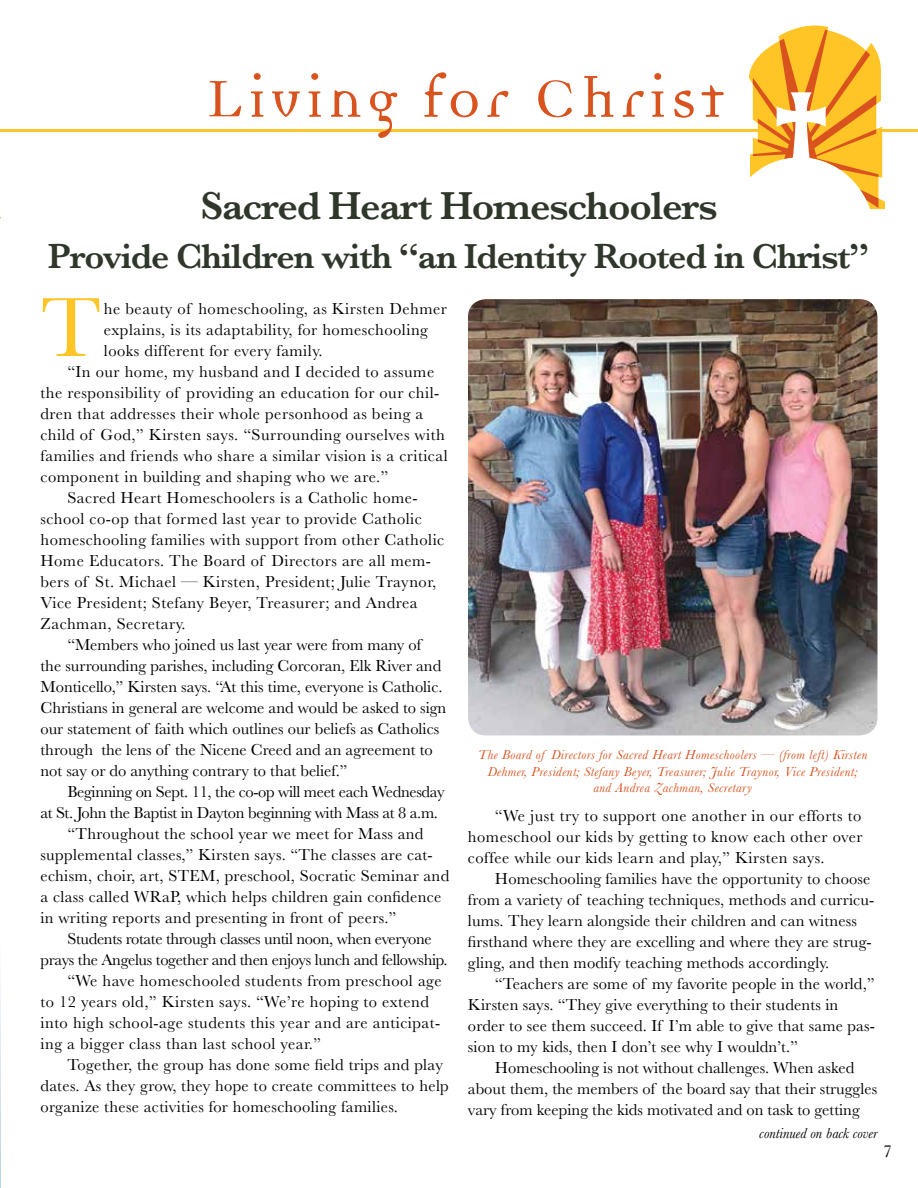
<style>
.page{position:relative;width:918px;height:1188px;background:#fff}
.page>*{position:absolute;margin:0;border:0;box-sizing:border-box;transform-origin:0 0}
.t1{font:87.15px "Baskerville";color:#ffc425}
.t2{font:600 40.5px "Baskerville";letter-spacing:-.03em;color:#2f372b}
.t3{font:600 36px "Baskerville";letter-spacing:-.03em;color:#2f372b}
.t4{font:18px "Baskerville";color:#000}
.t5{font:16.5px/21px "Baskerville";letter-spacing:.02em;color:#000}
.t6{font:16.5px/21px "Baskerville";color:#000}
.t7{font:16.5px "Baskerville";letter-spacing:-.02em;color:#000}
.t8{font:italic 15px "Baskerville";color:#000}
.t9{font:italic 13.5px/16.5px "Baskerville";letter-spacing:.03em;color:#d9531e;text-align:center}
</style>
<div class="page">
<hr style="left:0;top:129px;width:918px;height:3px;background:#ffc425">
<svg style="left:749px;top:25px;width:136px;height:184px"></svg>
<svg style="left:370px;top:91px;width:27px;height:47px"></svg>
<svg style="left:209px;top:81px;width:32px;height:35px"></svg>
<svg style="left:251px;top:73px;width:13px;height:44px"></svg>
<svg style="left:272px;top:91px;width:28px;height:26px"></svg>
<svg style="left:308px;top:73px;width:13px;height:44px"></svg>
<svg style="left:331px;top:90px;width:30px;height:27px"></svg>
<svg style="left:424px;top:72px;width:54px;height:45px"></svg>
<svg style="left:487px;top:91px;width:21px;height:26px"></svg>
<svg style="left:538px;top:80px;width:34px;height:37px"></svg>
<svg style="left:584px;top:76px;width:30px;height:41px"></svg>
<svg style="left:623px;top:91px;width:21px;height:26px"></svg>
<svg style="left:651px;top:91px;width:13px;height:26px"></svg>
<div style="left:654px;top:73px;width:7px;height:7px;background:#d9531e;border-radius:50%"></div>
<svg style="left:674px;top:90px;width:20px;height:28px"></svg>
<svg style="left:701px;top:85px;width:23px;height:32px"></svg>
<hr style="left:0;top:939px;width:1px;height:249px;background:#005daa">
<img style="left:468px;top:299px;width:410px;height:436px">
<h2 class="t2" style="left:200px;top:177px;width:519px">Sacred Heart Homeschoolers</h2>
<h3 class="t3" style="left:48px;top:231px;width:823px">Provide Children with “an Identity Rooted in Christ”</h3>
<h1 class="t1" style="left:40px;top:272px;width:62px">T</h1>
<p class="t5" style="left:104px;top:298px;width:345px">he beauty of homeschooling, as Kirsten Dehmer</p>
<p class="t5" style="left:104px;top:319px;width:326px">explains, is its adaptability, for homeschooling</p>
<p class="t5" style="left:104px;top:340px;width:220px">looks different for every family.</p>
<p class="t5" style="left:67px;top:361px;width:368px">“In our home, my husband and I decided to assume</p>
<p class="t5" style="left:41px;top:382px;width:400px">the responsibility of providing an education for our chil-</p>
<p class="t5" style="left:41px;top:403px;width:384px">dren that addresses their whole personhood as being a</p>
<p class="t5" style="left:41px;top:424px;width:406px">child of God,” Kirsten says. “Surrounding ourselves with</p>
<p class="t5" style="left:41px;top:445px;width:409px">families and friends who share a similar vision is a critical</p>
<p class="t5" style="left:41px;top:466px;width:349px">component in building and shaping who we are.”</p>
<p class="t5" style="left:67px;top:487px;width:352px">Sacred Heart Homeschoolers is a Catholic home-</p>
<p class="t5" style="left:40px;top:508px;width:383px">school co-op that formed last year to provide Catholic</p>
<p class="t5" style="left:40px;top:529px;width:405px">homeschooling families with support from other Catholic</p>
<p class="t5" style="left:40px;top:550px;width:392px">Home Educators. The Board of Directors are all mem-</p>
<p class="t5" style="left:40px;top:571px;width:397px">bers of St. Michael — Kirsten, President; Julie Traynor,</p>
<p class="t5" style="left:40px;top:592px;width:379px">Vice President; Stefany Beyer, Treasurer; and Andrea</p>
<p class="t5" style="left:40px;top:613px;width:147px">Zachman, Secretary.</p>
<p class="t6" style="left:67px;top:634px;width:355px">“Members who joined us last year were from many of</p>
<p class="t6" style="left:40px;top:655px;width:402px">the surrounding parishes, including Corcoran, Elk River and</p>
<p class="t6" style="left:40px;top:676px;width:404px">Monticello,” Kirsten says. “At this time, everyone is Catholic.</p>
<p class="t6" style="left:40px;top:697px;width:407px">Christians in general are welcome and would be asked to sign</p>
<p class="t6" style="left:40px;top:718px;width:400px">our statement of faith which outlines our beliefs as Catholics</p>
<p class="t6" style="left:40px;top:739px;width:394px">through the lens of the Nicene Creed and an agreement to</p>
<p class="t6" style="left:40px;top:760px;width:308px">not say or do anything contrary to that belief.”</p>
<p class="t7" style="left:67px;top:781px;width:379px">Beginning on Sept. 11, the co-op will meet each Wednesday</p>
<p class="t7" style="left:40px;top:802px;width:399px">at St. John the Baptist in Dayton beginning with Mass at 8 a.m.</p>
<p class="t5" style="left:67px;top:823px;width:358px">“Throughout the school year we meet for Mass and</p>
<p class="t5" style="left:40px;top:845px;width:394px">supplemental classes,” Kirsten says. “The classes are cat-</p>
<p class="t5" style="left:40px;top:866px;width:410px">echism, choir, art, STEM, preschool, Socratic Seminar and</p>
<p class="t5" style="left:40px;top:887px;width:402px">a class called WRaP, which helps children gain confidence</p>
<p class="t5" style="left:40px;top:908px;width:357px">in writing reports and presenting in front of peers.”</p>
<p class="t7" style="left:67px;top:928px;width:366px">Students rotate through classes until noon, when everyone</p>
<p class="t7" style="left:40px;top:949px;width:409px">prays the Angelus together and then enjoys lunch and fellowship.</p>
<p class="t5" style="left:67px;top:971px;width:376px">“We have homeschooled students from preschool age</p>
<p class="t5" style="left:40px;top:992px;width:390px">to 12 years old,” Kirsten says. “We’re hoping to extend</p>
<p class="t5" style="left:40px;top:1013px;width:401px">into high school-age students this year and are anticipat-</p>
<p class="t5" style="left:40px;top:1034px;width:282px">ing a bigger class than last school year.”</p>
<p class="t5" style="left:67px;top:1055px;width:377px">Together, the group has done some field trips and play</p>
<p class="t5" style="left:40px;top:1076px;width:410px">dates. As they grow, they hope to create committees to help</p>
<p class="t5" style="left:40px;top:1097px;width:359px">organize these activities for homeschooling families.</p>
<p class="t9" style="left:478px;top:747px;width:391px">The Board of Directors for Sacred Heart Homeschoolers — (from left) Kirsten<br>Dehmer, President; Stefany Beyer, Treasurer; Julie Traynor, Vice President; and Andrea Zachman, Secretary</p>
<p class="t5" style="left:468px;top:805px;width:396px;text-align:justify;text-indent:27px">“We just try to support one another in our efforts to homeschool our kids by getting to know each other over coffee while our kids learn and play,” Kirsten says.</p>
<p class="t5" style="left:468px;top:868px;width:408px;text-indent:27px">Homeschooling families have the opportunity to choose from a variety of teaching techniques, methods and curricu&shy;lums. They learn alongside their children and can witness firsthand where they are excelling and where they are strug&shy;gling, and then modify teaching methods accordingly.</p>
<p class="t5" style="left:468px;top:973px;width:408px;text-indent:27px">“Teachers are some of my favorite people in the world,” Kirsten says. “They give everything to their students in order to see them succeed. If I’m able to give that same pas&shy;sion to my kids, then I don’t see why I wouldn’t.”</p>
<p class="t6" style="left:468px;top:1057px;width:411px;text-indent:27px">Homeschooling is not without challenges. When asked about them, the members of the board say that their struggles vary from keeping the kids motivated and on task to getting</p>
<p class="t8" style="left:759px;top:1123px;width:120px">continued on back cover</p>
<p class="t4" style="left:883px;top:1140px;width:10px">7</p>
</div>
